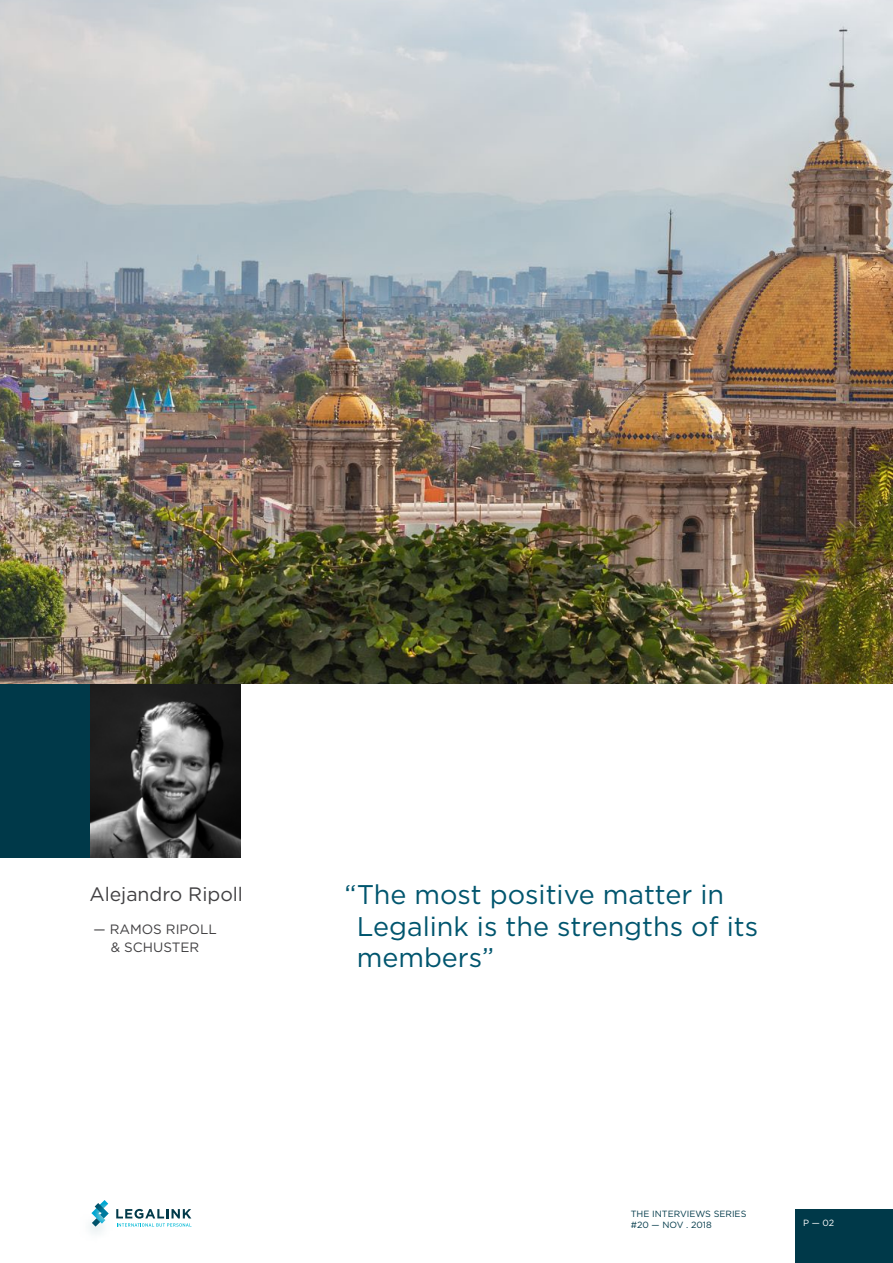
<style>
.page{position:relative;width:893px;height:1263px;background:#fff}
.page>*{position:absolute;margin:0;border:0;box-sizing:border-box;transform-origin:0 0}
.t1{font:27px/31.5px "Gotham";color:#00556e}
.t2{font:19.35px "Gotham";color:#414042}
.t3{font:13.5px/18px "Gotham";color:#414042;text-align:center}
.t4{font:9px/10.8px "Gotham";color:#003949}
.t5{font:9px "Gotham";color:#fff}
</style>
<div class="page">
<img style="left:89px;top:683px;width:152px;height:175px">
<div style="left:796px;top:1209px;width:97px;height:54px;background:#003949"></div>
<div style="left:0;top:683px;width:89px;height:175px;background:#003949"></div>
<img style="left:90px;top:1208px;width:50px;height:26px">
<svg style="left:91px;top:1200px;width:18px;height:26px"></svg>
<svg style="left:116px;top:1209px;width:75px;height:18px"></svg>
<img style="left:0;top:0;width:893px;height:683px">
<p class="t2" style="left:89px;top:881px;width:155px">Alejandro Ripoll</p>
<p class="t3" style="left:93px;top:920px;width:125px">— RAMOS RIPOLL &amp; SCHUSTER</p>
<p class="t1" style="left:357px;top:878px;width:403px;text-indent:-12px">“The most positive matter in<br>Legalink is the strengths of its members”</p>
<p class="t4" style="left:631px;top:1208px;width:117px">THE INTERVIEWS SERIES #20 — NOV . 2018</p>
<p class="t5" style="left:803px;top:1217px;width:33px">P — 02</p>
</div>
